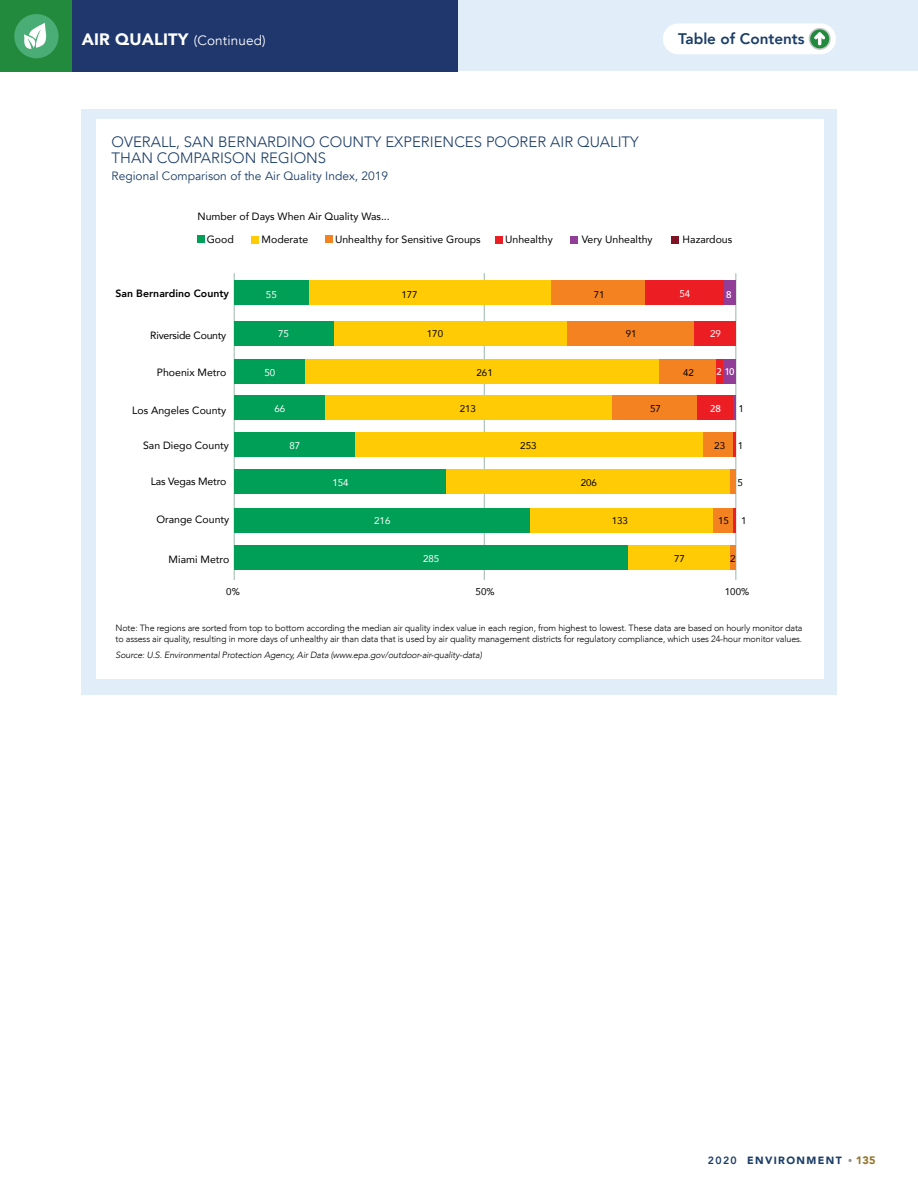
<style>
.page{position:relative;width:918px;height:1188px;background:#fff}
.page>*{position:absolute;margin:0;border:0;box-sizing:border-box;transform-origin:0 0}
.t1{font:800 15.3px "Avenir";color:#1b3d67}
.t2{font:300 15px/16.5px "Avenir";color:#1b3d67}
.t3{font:13.5px "Avenir";letter-spacing:.01em;color:#fff}
.t4{font:12px "Avenir";color:#1b3d67}
.t5{font:900 10.8px "Avenir";color:#95732b}
.t6{font:10.5px/22.6px "Avenir";color:#000}
.t7{font:800 10.5px "Avenir";color:#000}
.t8{font:10.5px "Avenir";letter-spacing:-.025em;color:#000}
.t9{font:900 10.5px "Avenir";letter-spacing:.13em;color:#1b3d67}
.t10{font:9.75px "Avenir";color:#000}
.t11{font:9.75px "Avenir";color:#fff}
.t12{font:9.75px "Frutiger";color:#fff}
.t13{font:300 9px/10.5px "Avenir";letter-spacing:-.015em;color:#000}
.t14{font:italic 300 9px "Avenir";letter-spacing:-.015em;color:#000}
.s1{font-weight:900;font-size:16.5px}
.s2{font-weight:800}
</style>
<div class="page">
<div style="left:82px;top:109px;width:755px;height:585px;background:#e1eef9"></div>
<div style="left:96px;top:120px;width:728px;height:559px;background:#fff"></div>
<div style="left:197px;top:235px;width:8px;height:8px;background:#009f58"></div>
<div style="left:251px;top:236px;width:8px;height:8px;background:#ffcb05"></div>
<div style="left:325px;top:235px;width:8px;height:8px;background:#f58220"></div>
<div style="left:495px;top:236px;width:8px;height:8px;background:#ed1d24"></div>
<div style="left:570px;top:236px;width:8px;height:8px;background:#923d97"></div>
<div style="left:671px;top:236px;width:8px;height:8px;background:#801324"></div>
<hr style="left:234px;top:273px;width:1px;height:307px;background:#9bb8a8">
<hr style="left:484px;top:273px;width:1px;height:307px;background:#9bb8a8">
<hr style="left:735px;top:273px;width:1px;height:307px;background:#9bb8a8">
<div style="left:234px;top:281px;width:75px;height:24px;background:#009f58"></div>
<div style="left:234px;top:321px;width:100px;height:24px;background:#009f58"></div>
<div style="left:234px;top:359px;width:72px;height:24px;background:#009f58"></div>
<div style="left:234px;top:432px;width:121px;height:25px;background:#009f58"></div>
<div style="left:234px;top:395px;width:92px;height:25px;background:#009f58"></div>
<div style="left:309px;top:281px;width:242px;height:24px;background:#ffcb05"></div>
<div style="left:334px;top:321px;width:234px;height:24px;background:#ffcb05"></div>
<div style="left:306px;top:359px;width:353px;height:24px;background:#ffcb05"></div>
<div style="left:355px;top:432px;width:349px;height:25px;background:#ffcb05"></div>
<div style="left:326px;top:395px;width:286px;height:24px;background:#ffcb05"></div>
<div style="left:551px;top:281px;width:94px;height:24px;background:#f58220"></div>
<div style="left:568px;top:321px;width:127px;height:24px;background:#f58220"></div>
<div style="left:704px;top:432px;width:29px;height:25px;background:#f58220"></div>
<hr style="left:733px;top:432px;width:3px;height:25px;background:#ed1d24">
<div style="left:612px;top:395px;width:86px;height:24px;background:#f58220"></div>
<div style="left:645px;top:281px;width:79px;height:24px;background:#ed1d24"></div>
<div style="left:724px;top:281px;width:12px;height:24px;background:#923d97"></div>
<div style="left:694px;top:321px;width:42px;height:24px;background:#ed1d24"></div>
<div style="left:659px;top:359px;width:58px;height:24px;background:#f58220"></div>
<div style="left:723px;top:359px;width:13px;height:24px;background:#923d97"></div>
<div style="left:717px;top:359px;width:6px;height:24px;background:#ed1d24"></div>
<div style="left:697px;top:395px;width:36px;height:24px;background:#ed1d24"></div>
<hr style="left:733px;top:395px;width:3px;height:24px;background:#923d97">
<div style="left:729px;top:546px;width:7px;height:24px;background:#f58220"></div>
<div style="left:234px;top:470px;width:213px;height:24px;background:#009f58"></div>
<div style="left:447px;top:470px;width:283px;height:24px;background:#ffcb05"></div>
<div style="left:730px;top:470px;width:6px;height:24px;background:#f58220"></div>
<div style="left:234px;top:508px;width:297px;height:24px;background:#009f58"></div>
<div style="left:530px;top:508px;width:183px;height:24px;background:#ffcb05"></div>
<div style="left:713px;top:508px;width:20px;height:24px;background:#f58220"></div>
<hr style="left:733px;top:508px;width:3px;height:24px;background:#ed1d24">
<div style="left:234px;top:546px;width:395px;height:24px;background:#009f58"></div>
<div style="left:628px;top:546px;width:102px;height:24px;background:#ffcb05"></div>
<div style="left:241px;top:0;width:677px;height:71px;background:#e1eef9"></div>
<div style="left:0;top:0;width:458px;height:71px;background:#1f376d"></div>
<div style="left:0;top:0;width:71px;height:71px;background:#218a3c"></div>
<div style="left:14px;top:14px;width:45px;height:44px;background:#4aad76;border-radius:50%"></div>
<svg style="left:24px;top:23px;width:22px;height:26px"></svg>
<svg style="left:848px;top:1159px;width:4px;height:3px"></svg>
<div style="left:663px;top:23px;width:173px;height:31px;background:#fff;border-radius:15px"></div>
<svg style="left:809px;top:29px;width:21px;height:20px"></svg>
<div style="left:809px;top:28px;width:22px;height:22px;border:2px solid #c7c8ca;border-radius:50%"></div>
<svg style="left:814px;top:31px;width:11px;height:14px"></svg>
<h3 class="t3" style="left:82px;top:32px;width:185px"><span class="s1">AIR QUALITY</span> (Continued)</h3>
<h1 class="t1" style="left:678px;top:27px;width:128px">Table of Contents</h1>
<h2 class="t2" style="left:112px;top:133px;width:529px">OVERALL, SAN BERNARDINO COUNTY EXPERIENCES POORER AIR QUALITY<br>THAN COMPARISON REGIONS</h2>
<h3 class="t4" style="left:112px;top:169px;width:278px">Regional Comparison of the Air Quality Index, 2019</h3>
<p class="t6" style="left:207px;top:205px;width:185px;text-indent:-9px">Number of Days When Air Quality Was...<br>Good</p>
<p class="t6" style="left:262px;top:228px;width:48px">Moderate</p>
<p class="t6" style="left:335px;top:227px;width:147px">Unhealthy for Sensitive Groups</p>
<p class="t6" style="left:505px;top:228px;width:49px">Unhealthy</p>
<p class="t6" style="left:582px;top:228px;width:72px">Very Unhealthy</p>
<p class="t6" style="left:683px;top:227px;width:51px">Hazardous</p>
<p class="t7" style="left:115px;top:285px;width:115px">San Bernardino County</p>
<p class="t11" style="left:266px;top:287px;width:12px">55</p>
<p class="t8" style="left:150px;top:327px;width:78px">Riverside County</p>
<p class="t11" style="left:278px;top:326px;width:12px">75</p>
<p class="t6" style="left:157px;top:361px;width:71px">Phoenix Metro</p>
<p class="t11" style="left:265px;top:364px;width:12px">50</p>
<p class="t10" style="left:401px;top:287px;width:18px">177</p>
<p class="t10" style="left:427px;top:326px;width:18px">170</p>
<p class="t10" style="left:477px;top:364px;width:18px">261</p>
<p class="t11" style="left:680px;top:286px;width:12px">54</p>
<p class="t10" style="left:594px;top:287px;width:12px">71</p>
<p class="t12" style="left:726px;top:288px;width:7px">8</p>
<p class="t11" style="left:710px;top:326px;width:12px">29</p>
<p class="t12" style="left:717px;top:366px;width:19px">2 10</p>
<p class="t10" style="left:626px;top:326px;width:12px">91</p>
<p class="t10" style="left:683px;top:364px;width:12px">42</p>
<p class="t6" style="left:132px;top:399px;width:96px">Los Angeles County</p>
<p class="t6" style="left:143px;top:433px;width:87px">San Diego County</p>
<p class="t11" style="left:275px;top:401px;width:12px">66</p>
<p class="t11" style="left:289px;top:438px;width:12px">87</p>
<p class="t10" style="left:460px;top:401px;width:18px">213</p>
<p class="t10" style="left:520px;top:438px;width:18px">253</p>
<p class="t10" style="left:650px;top:401px;width:12px">57</p>
<p class="t12" style="left:710px;top:403px;width:12px">28</p>
<p class="t10" style="left:739px;top:401px;width:7px">1</p>
<p class="t10" style="left:714px;top:438px;width:12px">23</p>
<p class="t10" style="left:738px;top:438px;width:7px">1</p>
<p class="t6" style="left:151px;top:470px;width:77px">Las Vegas Metro</p>
<p class="t6" style="left:156px;top:507px;width:74px">Orange County</p>
<p class="t6" style="left:169px;top:547px;width:62px">Miami Metro</p>
<p class="t11" style="left:332px;top:475px;width:18px">154</p>
<p class="t10" style="left:581px;top:475px;width:18px">206</p>
<p class="t10" style="left:737px;top:475px;width:7px">5</p>
<p class="t11" style="left:374px;top:513px;width:18px">216</p>
<p class="t10" style="left:612px;top:513px;width:18px">133</p>
<p class="t10" style="left:718px;top:513px;width:12px">15</p>
<p class="t10" style="left:741px;top:513px;width:7px">1</p>
<p class="t11" style="left:423px;top:551px;width:18px">285</p>
<p class="t10" style="left:674px;top:551px;width:12px">77</p>
<p class="t10" style="left:730px;top:551px;width:7px">2</p>
<p class="t10" style="left:226px;top:584px;width:15px">0%</p>
<p class="t10" style="left:476px;top:584px;width:20px">50%</p>
<p class="t10" style="left:725px;top:584px;width:26px">100%</p>
<p class="t13" style="left:116px;top:623px;width:689px">Note: The regions are sorted from top to bottom according the median air quality index value in each region, from highest to lowest. These data are based on hourly monitor data to assess air quality, resulting in more days of unhealthy air than data that is used by air quality management districts for regulatory compliance, which uses 24-hour monitor values.</p>
<p class="t14" style="left:116px;top:650px;width:368px">Source: U.S. Environmental Protection Agency, Air Data (www.epa.gov/outdoor-air-quality-data)</p>
<p class="t9" style="left:708px;top:1152px;width:135px"><span class="s2">2020</span> ENVIRONMENT</p>
<p class="t5" style="left:856px;top:1151px;width:22px">135</p>
</div>
